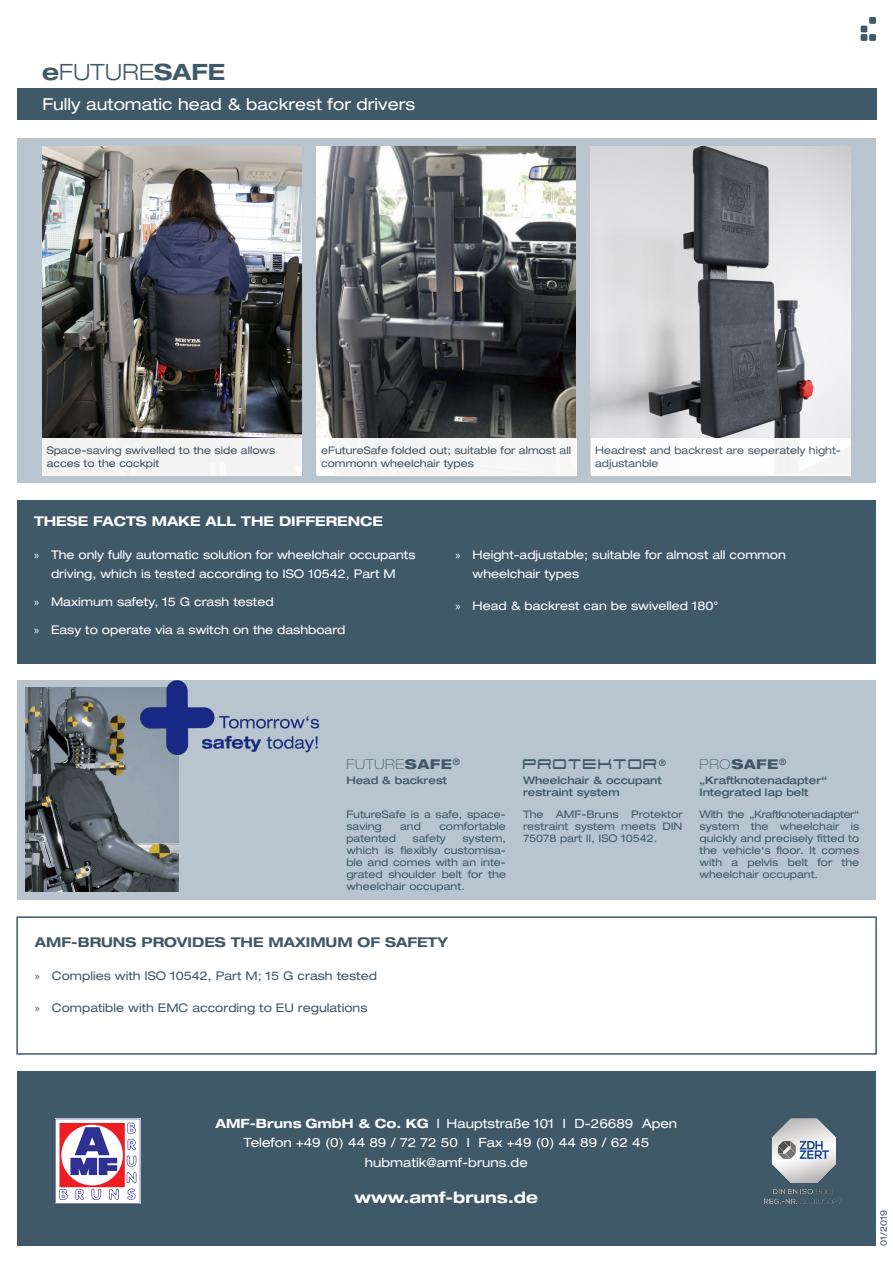
<style>
.page{position:relative;width:893px;height:1263px;background:#fff}
.page>*{position:absolute;margin:0;border:0;box-sizing:border-box;transform-origin:0 0}
.t1{font:300 expanded 22.5px "Helvetica Neue LT Std";color:#405968}
.t2{font:19.5px "Xenotron";letter-spacing:.05em;color:#405968;scale:.77 1}
.t3{font:expanded 16.5px "Helvetica Neue LT Std";color:#fff}
.t4{font:700 expanded 15.75px "Helvetica Neue LT Std";color:#fff}
.t5{font:700 expanded 13.5px "Helvetica Neue LT Std";color:#405968}
.Überschrift_8pt_bold{font:700 expanded 13.5px "Helvetica Neue LT Std";color:#fff}
.t6{font:100 expanded 13.5px "Helvetica Neue LT Std";letter-spacing:.05em;color:#405968}
.t7{font:800 expanded 13.5px "Helvetica Neue LT Std";color:#405968}
.t8{font:expanded 12.75px/19.5px "Helvetica Neue LT Std";color:#fff;text-align:center}
.t9{font:expanded 12px/19.5px "Helvetica Neue LT Std";color:#fff;text-align:center}
.t10{font:expanded 12px "Helvetica Neue LT Std";color:#405968}
.t11{font:expanded 10.5px/12px "Helvetica Neue LT Std";color:#405968}
.t12{font:500 expanded 10.5px "Helvetica Neue LT Std";color:#405968}
.t13{font:expanded 9px "Helvetica Neue LT Std";color:#405968}
.s1{font-weight:700}
.s2{font-family:"Myriad Pro";font-stretch:normal}
.s3{font-weight:800}
.s4{font-weight:100}
</style>
<div class="page">
<div style="left:17px;top:138px;width:859px;height:345px;background:#b8c5ce"></div>
<div style="left:869px;top:17px;width:7px;height:7px;background:#405968"></div>
<svg style="left:861px;top:26px;width:6px;height:6px"></svg>
<div style="left:861px;top:34px;width:6px;height:7px;background:#405968"></div>
<div style="left:869px;top:34px;width:7px;height:7px;background:#405968"></div>
<div style="left:17px;top:88px;width:859px;height:32px;background:#405968"></div>
<div style="left:17px;top:500px;width:859px;height:163px;background:#405968"></div>
<img style="left:591px;top:146px;width:259px;height:292px">
<img style="left:317px;top:147px;width:259px;height:291px">
<div style="left:317px;top:438px;width:259px;height:37px;background:#f5f5f5"></div>
<div style="left:591px;top:438px;width:259px;height:37px;background:#fff"></div>
<img style="left:43px;top:146px;width:259px;height:292px">
<div style="left:43px;top:438px;width:259px;height:37px;background:#f3f3f3"></div>
<div style="left:16px;top:916px;width:861px;height:139px;border:2px solid #405968"></div>
<div style="left:17px;top:1071px;width:859px;height:175px;background:#405968"></div>
<svg style="left:55px;top:1119px;width:85px;height:85px"></svg>
<img style="left:764px;top:1119px;width:78px;height:85px">
<div style="left:17px;top:680px;width:859px;height:219px;background:#b8c5ce"></div>
<img style="left:26px;top:688px;width:153px;height:204px">
<img style="left:141px;top:680px;width:179px;height:74px">
<p class="t1" style="left:42px;top:58px;width:184px"><span class="s1">e</span>FUTURE<span class="s1">SAFE</span></p>
<p class="t3" style="left:42px;top:94px;width:374px">Fully automatic head &amp; backrest for drivers</p>
<p class="t11" style="left:47px;top:444px;width:230px;line-height:12.6px">Space-saving swivelled to the side allows acces to the cockpit</p>
<p class="t11" style="left:321px;top:444px;width:251px;line-height:12.6px">eFutureSafe folded out; suitable for almost all commonn wheelchair types</p>
<p class="t11" style="left:595px;top:444px;width:247px;line-height:12.6px">Headrest and backrest are seperately hight&shy;adjustanble</p>
<p class="Überschrift_8pt_bold" style="left:34px;top:513px;width:350px">THESE FACTS MAKE ALL THE DIFFERENCE</p>
<p class="t9" style="left:34px;top:544px;width:383px"><span class="s2">»</span> The only fully automatic solution for wheelchair occupants driving, which is tested according to ISO 10542, Part M</p>
<p class="t9" style="left:34px;top:592px;width:241px"><span class="s2">»</span> Maximum safety, 15 G crash tested</p>
<p class="t9" style="left:34px;top:620px;width:313px"><span class="s2">»</span> Easy to operate via a switch on the dashboard</p>
<p class="t9" style="left:472px;top:544px;width:315px;text-align:left;text-indent:-17px"><span class="s2">»</span> Height-adjustable; suitable for almost all common wheelchair types</p>
<p class="t9" style="left:455px;top:596px;width:264px"><span class="s2">»</span> Head &amp; backrest can be swivelled 180°</p>
<p class="t6" style="left:346px;top:756px;width:115px">FUTURE<span class="s3">SAFE</span><sup>®</sup></p>
<p class="t12" style="left:346px;top:774px;width:102px">Head &amp; backrest</p>
<p class="t11" style="left:346px;top:808px;width:161px">FutureSafe is a safe, space&shy;saving</p>
<p class="t11" style="left:400px;top:820px;width:22px">and</p>
<p class="t11" style="left:439px;top:820px;width:68px">comfortable</p>
<p class="t11" style="left:346px;top:832px;width:51px">patented</p>
<p class="t11" style="left:413px;top:832px;width:35px">safety</p>
<p class="t11" style="left:346px;top:832px;width:161px;text-align:justify;text-indent:116px">system, which is flexibly customisa&shy;ble and comes with an inte&shy;grated shoulder belt for the wheelchair occupant.</p>
<p class="t2" style="left:523px;top:757px;width:187px">PROTEKTOR<sup>®</sup></p>
<p class="t12" style="left:523px;top:773px;width:140px">Wheelchair &amp; occupant</p>
<p class="t12" style="left:523px;top:785px;width:98px">restraint system</p>
<p class="t11" style="left:523px;top:807px;width:161px;text-align:justify">The AMF-Bruns Protektor restraint system meets DIN 75078 part II, ISO 10542.</p>
<p class="t7" style="left:700px;top:756px;width:88px"><span class="s4">PRO</span>SAFE<sup>®</sup></p>
<p class="t12" style="left:700px;top:774px;width:129px">„Kraftknotenadapter“</p>
<p class="t12" style="left:700px;top:786px;width:110px">Integrated lap belt</p>
<p class="t11" style="left:700px;top:808px;width:161px;text-align:justify">With the „Kraftknotenadapter“ system the wheelchair is quickly and precisely fitted to the vehicle‘s floor. It comes with a pelvis belt for the wheelchair occupant.</p>
<p class="t5" style="left:35px;top:934px;width:414px">AMF-BRUNS PROVIDES THE MAXIMUM OF SAFETY</p>
<p class="t10" style="left:35px;top:968px;width:344px"><span class="s2">»</span> Complies with ISO 10542, Part M; 15 G crash tested</p>
<p class="t10" style="left:35px;top:1000px;width:334px"><span class="s2">»</span> Compatible with EMC according to EU regulations</p>
<p class="t8" style="left:215px;top:1113px;width:463px"><span class="s1">AMF-Bruns GmbH &amp; Co. KG</span> I Hauptstraße 101 I D-26689 Apen<br>Telefon +49 (0) 44 89 / 72 72 50 I Fax +49 (0) 44 89 / 62 45 hubmatik@amf-bruns.de</p>
<p class="t4" style="left:355px;top:1187px;width:185px">www.amf-bruns.de</p>
<p class="t13" style="left:878px;top:1246px;width:37px;rotate:-90deg">01/2019</p>
</div>
